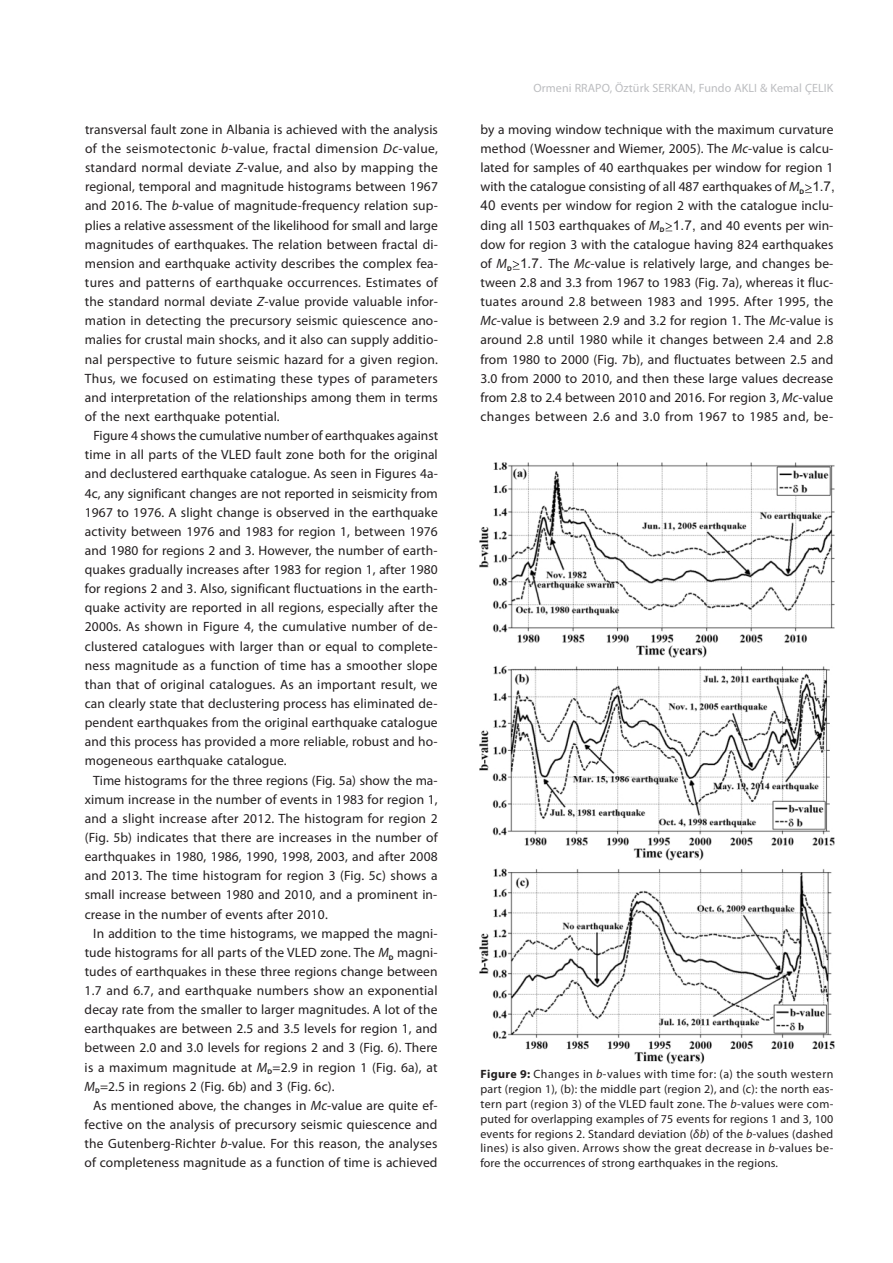
<style>
.page{position:relative;width:893px;height:1263px;background:#fff}
.page>*{position:absolute;margin:0;border:0;box-sizing:border-box;transform-origin:0 0}
.t1{font:13.5px/19.2px "Myriad Pro";letter-spacing:.01em;color:#231f20;text-align:justify}
.t2{font:12px/14.9px "Myriad Pro";letter-spacing:.01em;color:#231f20;text-align:justify}
.t3{font:12px "Myriad Pro";letter-spacing:.01em;color:#bcbdc0}
.t4{font:700 6.75px "Myriad Pro";color:#231f20}
.s1{font-style:italic}
.s2{font-family:"Arial Unicode MS"}
.s3{font-weight:700}
</style>
<div class="page">
<img style="left:480px;top:463px;width:354px;height:601px">
<svg style="left:805px;top:184px;width:7px;height:9px"></svg>
<svg style="left:666px;top:222px;width:6px;height:9px"></svg>
<svg style="left:513px;top:261px;width:7px;height:9px"></svg>
<p class="t1" style="left:85px;top:121px;width:355px">transversal fault zone in Albania is achieved with the analysis of the seismotectonic <span class="s1">b</span>-value, fractal dimension <span class="s1">Dc</span>-value, standard normal deviate <span class="s1">Z</span>-value, and also by mapping the regional, temporal and magnitude histograms between 1967 and 2016. The <span class="s1">b</span>-value of magnitude-frequency relation sup&shy;plies a relative assessment of the likelihood for small and large magnitudes of earthquakes. The relation between fractal di&shy;mension and earthquake activity describes the complex fea&shy;tures and patterns of earthquake occurrences. Estimates of the standard normal deviate <span class="s1">Z</span>-value provide valuable infor&shy;mation in detecting the precursory seismic quiescence ano&shy;malies for crustal main shocks, and it also can supply additio&shy;nal perspective to future seismic hazard for a given region.<br>Thus, we focused on estimating these types of parameters and interpretation of the relationships among them in terms of the next earthquake potential.</p>
<p class="t1" style="left:85px;top:427px;width:355px;text-indent:9px">Figure 4 shows the cumulative number of earthquakes against time in all parts of the VLED fault zone both for the original and declustered earthquake catalogue. As seen in Figures 4a-4c, any significant changes are not reported in seismicity from 1967 to 1976. A slight change is observed in the earthquake activity between 1976 and 1983 for region 1, between 1976 and 1980 for regions 2 and 3. However, the number of earth&shy;quakes gradually increases after 1983 for region 1, after 1980 for regions 2 and 3. Also, significant fluctuations in the earth&shy;quake activity are reported in all regions, especially after the 2000s. As shown in Figure 4, the cumulative number of de&shy;clustered catalogues with larger than or equal to complete&shy;ness magnitude as a function of time has a smoother slope than that of original catalogues. As an important result, we can clearly state that declustering process has eliminated de&shy;pendent earthquakes from the original earthquake catalogue and this process has provided a more reliable, robust and ho&shy;mogeneous earthquake catalogue.</p>
<p class="t1" style="left:85px;top:772px;width:354px;text-indent:9px">Time histograms for the three regions (Fig. 5a) show the ma&shy;ximum increase in the number of events in 1983 for region 1, and a slight increase after 2012. The histogram for region 2 (Fig. 5b) indicates that there are increases in the number of earthquakes in 1980, 1986, 1990, 1998, 2003, and after 2008 and 2013. The time histogram for region 3 (Fig. 5c) shows a small increase between 1980 and 2010, and a prominent in&shy;crease in the number of events after 2010.</p>
<p class="t1" style="left:85px;top:925px;width:354px;text-align:right">In addition to the time histograms, we mapped the magni&shy;tude histograms for all parts of the VLED zone. The <span class="s1">M</span> magni-</p>
<p class="t4" style="left:389px;top:954px;width:6px">D</p>
<p class="t1" style="left:85px;top:963px;width:354px">tudes of earthquakes in these three regions change between 1.7 and 6.7, and earthquake numbers show an exponential decay rate from the smaller to larger magnitudes. A lot of the earthquakes are between 2.5 and 3.5 levels for region 1, and between 2.0 and 3.0 levels for regions 2 and 3 (Fig. 6). There is a maximum magnitude at <span class="s1">M</span> =2.9 in region 1 (Fig. 6a), at</p>
<p class="t4" style="left:268px;top:1069px;width:6px">D</p>
<p class="t1" style="left:85px;top:1078px;width:251px"><span class="s1">M</span> =2.5 in regions 2 (Fig. 6b) and 3 (Fig. 6c).</p>
<p class="t4" style="left:95px;top:1088px;width:6px">D</p>
<p class="t1" style="left:85px;top:1097px;width:354px;text-indent:9px">As mentioned above, the changes in <span class="s1">Mc</span>-value are quite ef&shy;fective on the analysis of precursory seismic quiescence and the Gutenberg-Richter <span class="s1">b</span>-value. For this reason, the analyses of completeness magnitude as a function of time is achieved</p>
<p class="t3" style="left:533px;top:83px;width:302px">Ormeni RRAPO, Öztürk SERKAN, Fundo AKLI &amp; Kemal ÇELIK</p>
<p class="t1" style="left:480px;top:121px;width:356px">by a moving window technique with the maximum curvature method (Woessner and Wiemer, 2005). The <span class="s1">Mc</span>-value is calcu&shy;lated for samples of 40 earthquakes per window for region 1 with the catalogue consisting of all 487 earthquakes of <span class="s1">M</span> <span class="s2">1.7,</span></p>
<p class="t4" style="left:800px;top:189px;width:6px">D</p>
<p class="t1" style="left:480px;top:197px;width:354px"><span class="s2">40</span> events per window for region 2 with the catalogue inclu&shy;ding all 1503 earthquakes of <span class="s1">M</span> <span class="s2">1.7,</span> and 40 events per win-</p>
<p class="t4" style="left:660px;top:227px;width:6px">D</p>
<p class="t1" style="left:480px;top:236px;width:354px">dow for region 3 with the catalogue having 824 earthquakes of <span class="s1">M</span> <span class="s2">1.7.</span> The <span class="s1">Mc</span>-value is relatively large, and changes be-</p>
<p class="t4" style="left:507px;top:266px;width:6px">D</p>
<p class="t1" style="left:480px;top:274px;width:354px">tween 2.8 and 3.3 from 1967 to 1983 (Fig. 7a), whereas it fluc&shy;tuates around 2.8 between 1983 and 1995. After 1995, the <span class="s1">Mc</span>-value is between 2.9 and 3.2 for region 1. The <span class="s1">Mc</span>-value is around 2.8 until 1980 while it changes between 2.4 and 2.8 from 1980 to 2000 (Fig. 7b), and fluctuates between 2.5 and 3.0 from 2000 to 2010, and then these large values decrease from 2.8 to 2.4 between 2010 and 2016. For region 3, <span class="s1">Mc</span>-value changes between 2.6 and 3.0 from 1967 to 1985 and, be-</p>
<p class="t2" style="left:480px;top:1067px;width:354px"><span class="s3">Figure 9:</span> Changes in <span class="s1">b</span>-values with time for: (a) the south western part (region 1), (b): the middle part (region 2), and (c): the north eas&shy;tern part (region 3) of the VLED fault zone. The <span class="s1">b</span>-values were com&shy;puted for overlapping examples of 75 events for regions 1 and 3, 100 events for regions 2. Standard deviation (<span class="s1">δb</span>) of the <span class="s1">b</span>-values (dashed lines) is also given. Arrows show the great decrease in <span class="s1">b</span>-values be&shy;fore the occurrences of strong earthquakes in the regions.</p>
</div>
